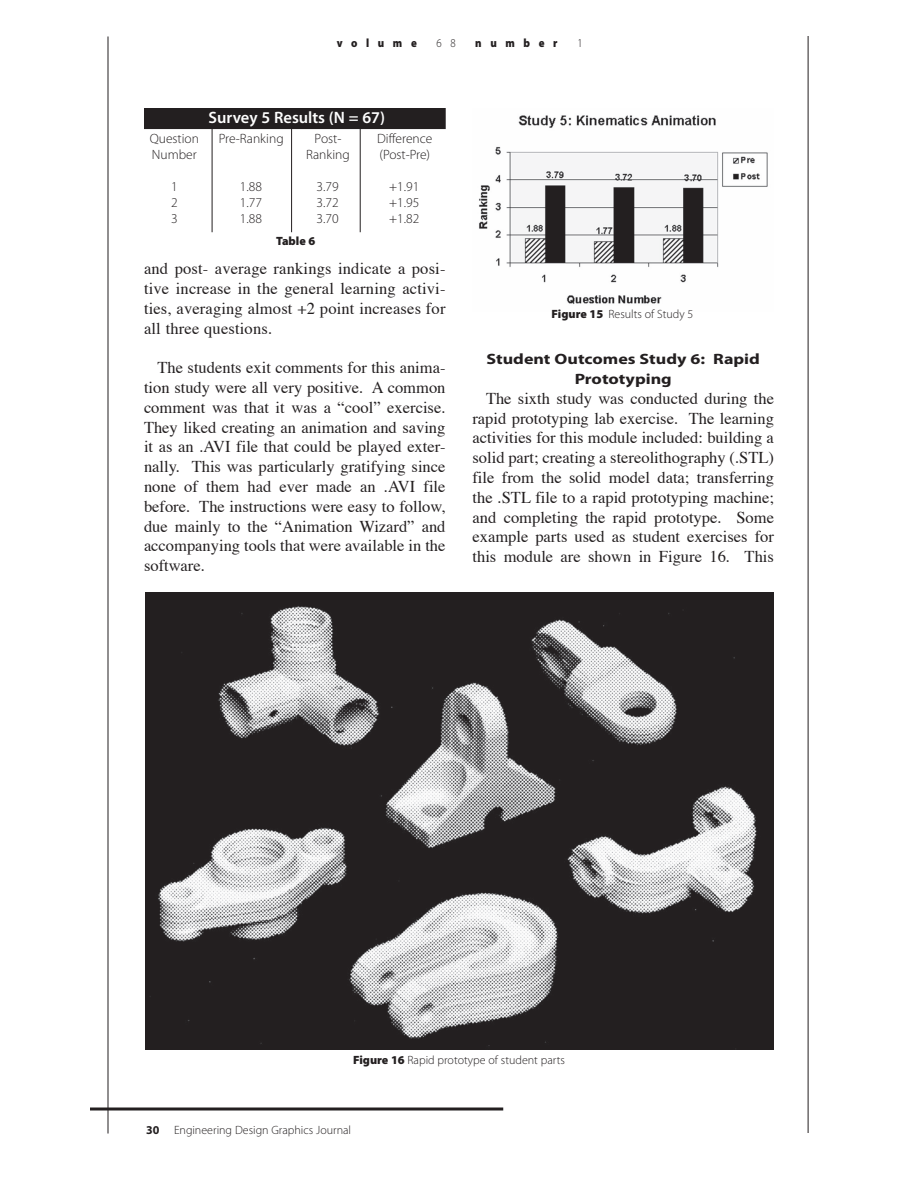
<style>
.page{position:relative;width:918px;height:1188px;background:#fff}
.page>*{position:absolute;margin:0;border:0;box-sizing:border-box;transform-origin:0 0}
.t1{font:16.5px/19.8px "Times";color:#231f20;text-align:justify}
.t2{font:600 16.5px "Myriad Pro";color:#fff}
.t3{font:700 15px/19.8px "Myriad Pro";color:#231f20;text-align:center;scale:1.2 1}
.t4{font:300 13.5px/16.2px "Myriad Pro";color:#231f20;text-align:justify}
.t5{font:300 12px "Myriad Pro";color:#231f20}
.t6{font:900 12px "Myriad Pro";letter-spacing:.8em;color:#231f20;scale:.9 1}
.t7{font:900 12px "Myriad Pro";letter-spacing:.8em;color:#231f20}
.t8{font:300 12px "Myriad Pro";color:#231f20;scale:.9 1}
.s1{font-weight:900}
.s2{font-weight:700}
</style>
<div class="page">
<hr style="left:108px;top:37px;width:1px;height:1097px;background:#231f20">
<hr style="left:90px;top:1108px;width:413px;height:3px;background:#231f20">
<hr style="left:808px;top:36px;width:1px;height:1097px;background:#231f20">
<div style="left:145px;top:109px;width:300px;height:19px;background:#231f20"></div>
<div style="left:144px;top:108px;width:302px;height:21px;border:2px solid #231f20"></div>
<hr style="left:212px;top:128px;width:1px;height:104px;background:#231f20">
<hr style="left:291px;top:128px;width:1px;height:104px;background:#231f20">
<hr style="left:360px;top:128px;width:1px;height:104px;background:#231f20">
<img style="left:479px;top:115px;width:289px;height:190px">
<img style="left:146px;top:593px;width:628px;height:457px">
<p class="t6" style="left:337px;top:36px;width:91px">volume</p>
<p class="t8" style="left:436px;top:36px;width:23px">6 8</p>
<p class="t6" style="left:475px;top:36px;width:93px">number</p>
<p class="t8" style="left:578px;top:36px;width:7px">1</p>
<p class="t2" style="left:209px;top:108px;width:178px">Survey 5 Results (N = 67)</p>
<p class="t4" style="left:150px;top:131px;width:51px">Question<br>Number</p>
<p class="t4" style="left:219px;top:131px;width:67px">Pre-Ranking</p>
<p class="t4" style="left:306px;top:131px;width:45px;text-align:center">Post-<br>Ranking</p>
<p class="t4" style="left:377px;top:131px;width:57px">Difference (Post-Pre)</p>
<p class="t4" style="left:171px;top:178px;width:8px">1<br>2<br>3</p>
<p class="t4" style="left:240px;top:178px;width:24px">1.88<br>1.77<br>1.88</p>
<p class="t4" style="left:317px;top:178px;width:24px">3.79<br>3.72<br>3.70</p>
<p class="t4" style="left:389px;top:178px;width:32px">+1.91 +1.95 +1.82</p>
<p class="t7" style="left:276px;top:234px;width:41px">Table 6</p>
<p class="t1" style="left:144px;top:260px;width:303px">and post- average rankings indicate a posi&shy;tive increase in the general learning activi&shy;ties, averaging almost +2 point increases for all three questions.</p>
<p class="t1" style="left:144px;top:359px;width:303px;text-indent:14px">The students exit comments for this anima&shy;tion study were all very positive. A common comment was that it was a “cool” exercise.<br>They liked creating an animation and saving it as an .AVI file that could be played exter&shy;nally. This was particularly gratifying since none of them had ever made an .AVI file before. The instructions were easy to follow, due mainly to the “Animation Wizard” and accompanying tools that were available in the software.</p>
<p class="t3" style="left:487px;top:349px;width:229px">Student Outcomes Study 6: Rapid<br>Prototyping</p>
<p class="t5" style="left:552px;top:308px;width:144px"><span class="s1">Figure 15</span> Results of Study 5</p>
<p class="t1" style="left:473px;top:389px;width:303px;text-indent:13px">The sixth study was conducted during the rapid prototyping lab exercise. The learning activities for this module included: building a solid part; creating a stereolithography (.STL) file from the solid model data; transferring the .STL file to a rapid prototyping machine; and completing the rapid prototype. Some example parts used as student exercises for this module are shown in Figure 16. This</p>
<p class="t5" style="left:353px;top:1053px;width:213px"><span class="s1">Figure 16</span> Rapid prototype of student parts</p>
<p class="t5" style="left:146px;top:1123px;width:206px"><span class="s2">30</span> Engineering Design Graphics Journal</p>
</div>
